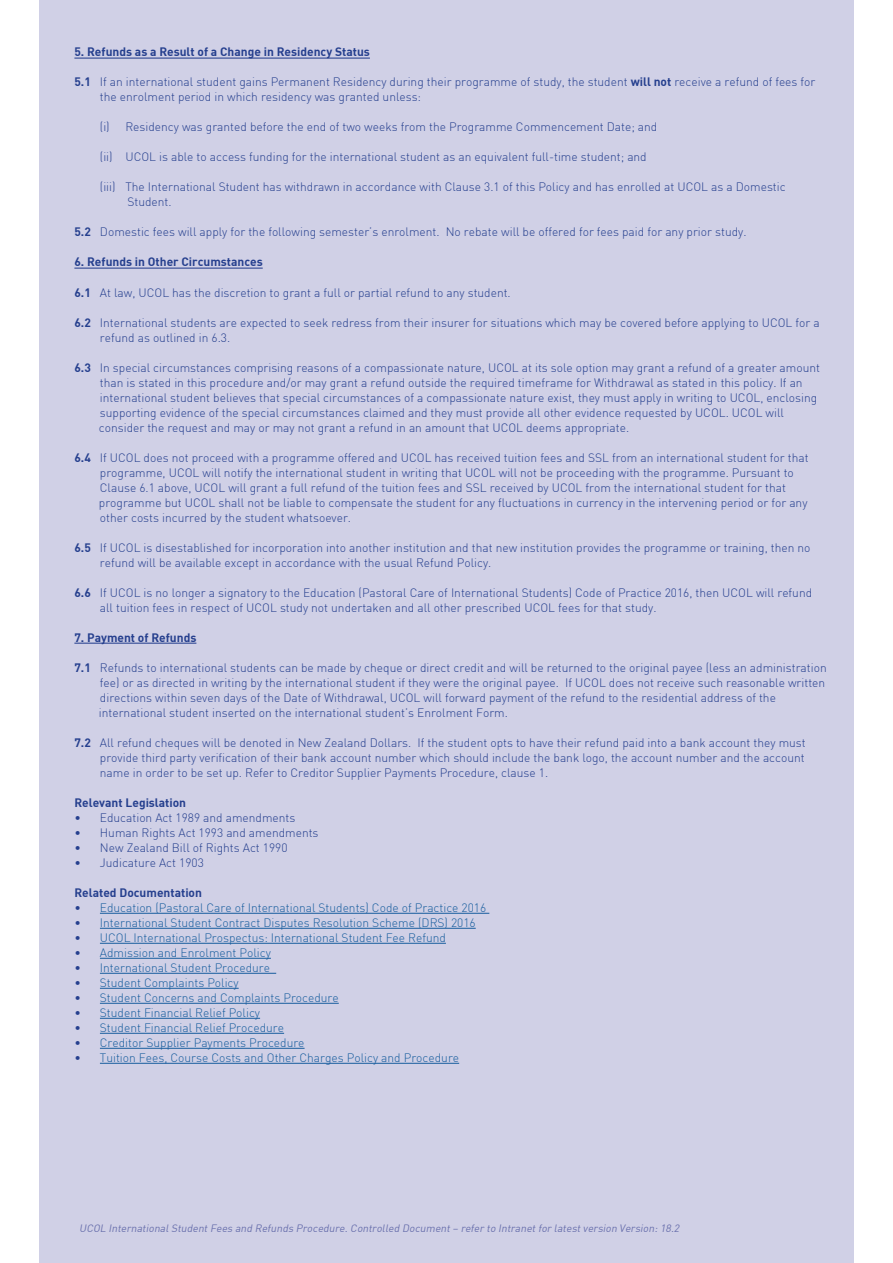
<style>
.page{position:relative;width:893px;height:1263px;background:#fff}
.page>*{position:absolute;margin:0;border:0;box-sizing:border-box;transform-origin:0 0}
.t1{font:12px/15px "DIN Light";color:#253f8e}
.t2{font:12px "DIN Light";color:#175d9e}
.t3{font:12px "DIN Bold";color:#253f8e}
.t4{font:italic 10.5px "DIN";color:#6a71ad}
.s1{font-family:"DIN Bold"}
.s2{color:#253f8e}
</style>
<div class="page">
<div style="left:39px;top:0;width:815px;height:1263px;background:#d0d0e6"></div>
<hr style="left:74px;top:58px;width:296px;height:1px;background:#253f8e">
<hr style="left:74px;top:268px;width:189px;height:1px;background:#253f8e">
<hr style="left:74px;top:643px;width:122px;height:1px;background:#253f8e">
<hr style="left:100px;top:913px;width:389px;height:1px;background:#175d9e">
<hr style="left:100px;top:928px;width:376px;height:1px;background:#175d9e">
<hr style="left:100px;top:943px;width:346px;height:1px;background:#175d9e">
<hr style="left:100px;top:958px;width:171px;height:1px;background:#175d9e">
<hr style="left:100px;top:973px;width:176px;height:1px;background:#175d9e">
<hr style="left:100px;top:988px;width:139px;height:1px;background:#175d9e">
<hr style="left:100px;top:1003px;width:239px;height:1px;background:#175d9e">
<hr style="left:100px;top:1018px;width:160px;height:1px;background:#175d9e">
<hr style="left:100px;top:1033px;width:184px;height:1px;background:#175d9e">
<hr style="left:100px;top:1048px;width:205px;height:1px;background:#175d9e">
<hr style="left:100px;top:1063px;width:359px;height:1px;background:#175d9e">
<p class="t3" style="left:74px;top:44px;width:297px">5. Refunds as a Result of a Change in Residency Status</p>
<p class="t1" style="left:100px;top:75px;width:717px;text-indent:-26px"><span class="s1">5.1</span> If an international student gains Permanent Residency during their programme of study, the student <span class="s1">will not</span> receive a refund of fees for the enrolment period in which residency was granted unless:</p>
<p class="t1" style="left:100px;top:120px;width:559px">(i) Residency was granted before the end of two weeks from the Programme Commencement Date; and</p>
<p class="t1" style="left:100px;top:150px;width:548px">(ii) UCOL is able to access funding for the international student as an equivalent full-time student; and</p>
<p class="t1" style="left:127px;top:180px;width:660px;text-indent:-28px">(iii) The International Student has withdrawn in accordance with Clause 3.1 of this Policy and has enrolled at UCOL as a Domestic<br>Student.</p>
<p class="t1" style="left:74px;top:225px;width:674px"><span class="s1">5.2</span> Domestic fees will apply for the following semester’s enrolment. No rebate will be offered for fees paid for any prior study.</p>
<p class="t3" style="left:74px;top:254px;width:190px">6. Refunds in Other Circumstances</p>
<p class="t1" style="left:74px;top:285px;width:438px"><span class="s1">6.1</span> At law, UCOL has the discretion to grant a full or partial refund to any student.</p>
<p class="t1" style="left:100px;top:315px;width:721px;text-indent:-26px"><span class="s1">6.2</span> International students are expected to seek redress from their insurer for situations which may be covered before applying to UCOL for a refund as outlined in 6.3.</p>
<p class="t1" style="left:99px;top:360px;width:723px;text-indent:-24px"><span class="s1">6.3</span> In special circumstances comprising reasons of a compassionate nature, UCOL at its sole option may grant a refund of a greater amount than is stated in this procedure and/or may grant a refund outside the required timeframe for Withdrawal as stated in this policy. If an international student believes that special circumstances of a compassionate nature exist, they must apply in writing to UCOL, enclosing supporting evidence of the special circumstances claimed and they must provide all other evidence requested by UCOL. UCOL will consider the request and may or may not grant a refund in an amount that UCOL deems appropriate.</p>
<p class="t1" style="left:99px;top:450px;width:711px;text-indent:-24px"><span class="s1">6.4</span> If UCOL does not proceed with a programme offered and UCOL has received tuition fees and SSL from an international student for that programme, UCOL will notify the international student in writing that UCOL will not be proceeding with the programme. Pursuant to Clause 6.1 above, UCOL will grant a full refund of the tuition fees and SSL received by UCOL from the international student for that programme but UCOL shall not be liable to compensate the student for any fluctuations in currency in the intervening period or for any other costs incurred by the student whatsoever.</p>
<p class="t1" style="left:100px;top:540px;width:712px;text-indent:-26px"><span class="s1">6.5</span> If UCOL is disestablished for incorporation into another institution and that new institution provides the programme or training, then no refund will be available except in accordance with the usual Refund Policy.</p>
<p class="t1" style="left:100px;top:585px;width:714px;text-indent:-26px"><span class="s1">6.6</span> If UCOL is no longer a signatory to the Education (Pastoral Care of International Students) Code of Practice 2016, then UCOL will refund all tuition fees in respect of UCOL study not undertaken and all other prescribed UCOL fees for that study.</p>
<p class="t3" style="left:74px;top:629px;width:123px">7. Payment of Refunds</p>
<p class="t1" style="left:99px;top:660px;width:729px;text-indent:-24px"><span class="s1">7.1</span> Refunds to international students can be made by cheque or direct credit and will be returned to the original payee (less an administration fee) or as directed in writing by the international student if they were the original payee. If UCOL does not receive such reasonable written directions within seven days of the Date of Withdrawal, UCOL will forward payment of the refund to the residential address of the international student inserted on the international student’s Enrolment Form.</p>
<p class="t1" style="left:100px;top:735px;width:707px;text-align:justify;text-indent:-26px"><span class="s1">7.2</span> All refund cheques will be denoted in New Zealand Dollars. If the student opts to have their refund paid into a bank account they must provide third party verification of their bank account number which should include the bank logo, the account number and the account name in order to be set up. Refer to Creditor Supplier Payments Procedure, clause 1.</p>
<p class="t3" style="left:74px;top:794px;width:113px">Relevant Legislation</p>
<p class="t1" style="left:74px;top:810px;width:223px">• Education Act 1989 and amendments</p>
<p class="t1" style="left:74px;top:825px;width:246px">• Human Rights Act 1993 and amendments</p>
<p class="t1" style="left:74px;top:840px;width:215px">• New Zealand Bill of Rights Act 1990</p>
<p class="t1" style="left:74px;top:855px;width:131px">• Judicature Act 1903</p>
<p class="t3" style="left:74px;top:884px;width:129px">Related Documentation</p>
<p class="t2" style="left:74px;top:900px;width:413px"><span class="s2">•</span> Education (Pastoral Care of International Students) Code of Practice 2016</p>
<p class="t2" style="left:74px;top:915px;width:403px"><span class="s2">•</span> International Student Contract Disputes Resolution Scheme (DRS) 2016</p>
<p class="t2" style="left:74px;top:930px;width:373px"><span class="s2">•</span> UCOL International Prospectus: International Student Fee Refund</p>
<p class="t2" style="left:74px;top:945px;width:198px"><span class="s2">•</span> Admission and Enrolment Policy</p>
<p class="t2" style="left:74px;top:960px;width:197px"><span class="s2">•</span> International Student Procedure</p>
<p class="t2" style="left:74px;top:975px;width:166px"><span class="s2">•</span> Student Complaints Policy</p>
<p class="t2" style="left:74px;top:990px;width:266px"><span class="s2">•</span> Student Concerns and Complaints Procedure</p>
<p class="t2" style="left:74px;top:1005px;width:187px"><span class="s2">•</span> Student Financial Relief Policy</p>
<p class="t2" style="left:74px;top:1020px;width:211px"><span class="s2">•</span> Student Financial Relief Procedure</p>
<p class="t2" style="left:74px;top:1035px;width:232px"><span class="s2">•</span> Creditor Supplier Payments Procedure</p>
<p class="t2" style="left:74px;top:1050px;width:386px"><span class="s2">•</span> Tuition Fees, Course Costs and Other Charges Policy and Procedure</p>
<p class="t4" style="left:79px;top:1221px;width:604px">UCOL InternationalStudentFees and Refunds Procedure.Controlled Document– refer to Intranetfor latestversion Version:18.2</p>
</div>
